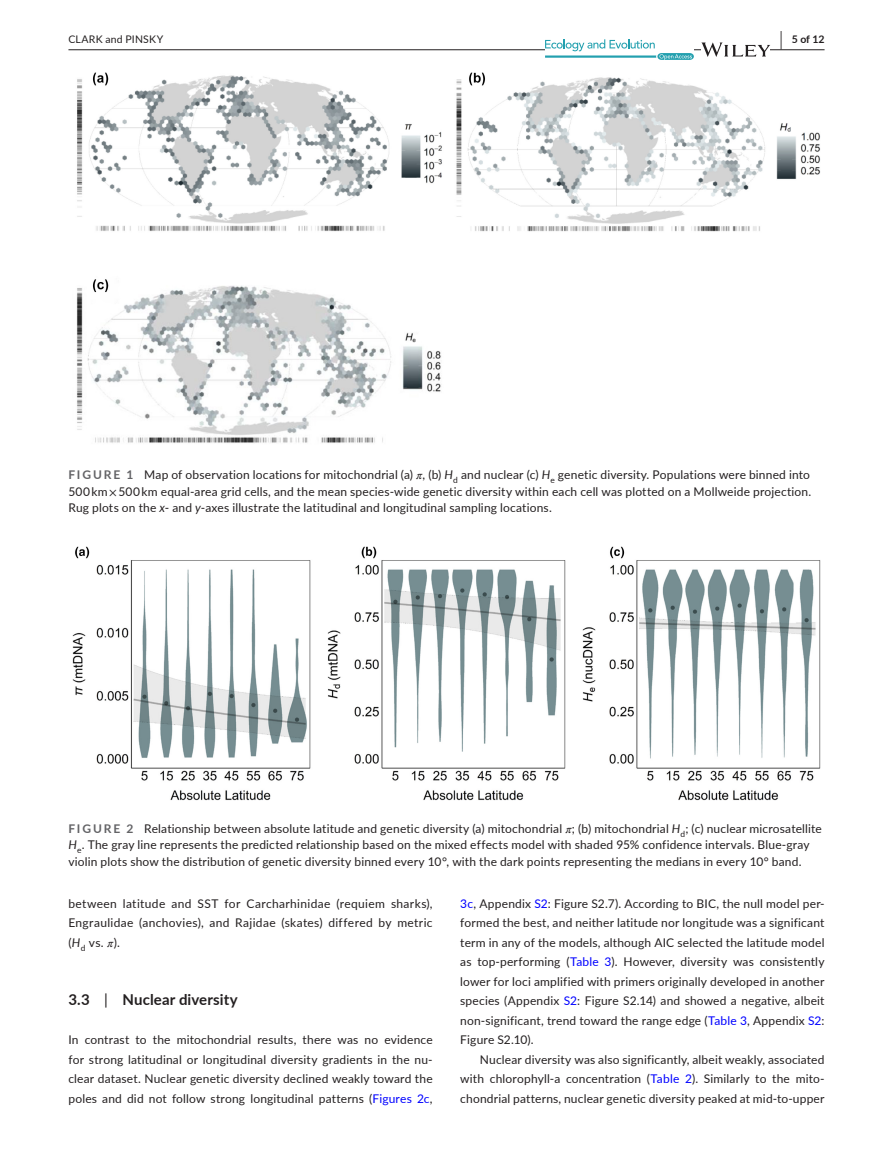
<style>
.page{position:relative;width:893px;height:1174px;background:#fff}
.page>*{position:absolute;margin:0;border:0;box-sizing:border-box;transform-origin:0 0}
.t1{font:700 15px "Lato";letter-spacing:.01em;color:#231f20}
.t2{font:12px/19.5px "Lato";letter-spacing:.015em;color:#231f20;text-align:justify}
.t3{font:10.5px "Lato";letter-spacing:.02em;color:#231f20}
.t4{font:700 10.5px "Lato";color:#231f20}
.s1{font-size:19.5px}
.s2{font-weight:700;color:#636366}
.s3{font-family:"STIX";font-style:italic}
.s4{font-style:italic}
.s5{font-family:"STIX"}
.s6{font-weight:400}
.s7{color:#00f}
</style>
<div class="page">
<hr style="left:68px;top:49px;width:756px;height:1px;background:#231f20">
<svg style="left:545px;top:39px;width:149px;height:21px"></svg>
<svg style="left:701px;top:42px;width:69px;height:15px"></svg>
<img style="left:73px;top:546px;width:747px;height:254px">
<img style="left:77px;top:72px;width:744px;height:371px">
<p class="t3" style="left:68px;top:31px;width:96px">CLARK and PINSKY</p>
<p class="t4" style="left:780px;top:31px;width:46px"><span class="s1">|</span> 5 of 12</p>
<p class="t2" style="left:68px;top:466px;width:744px;line-height:16.5px"><span class="s2">FIGURE 1</span> Map of observation locations for mitochondrial (a) <span class="s3">π</span>, (b) <span class="s4">H</span><sub>d</sub> and nuclear (c) <span class="s4">H</span><sub>e</sub> genetic diversity. Populations were binned into 500 km <span class="s5">×</span> 500 km equal-area grid cells, and the mean species-wide genetic diversity within each cell was plotted on a Mollweide projection.<br>Rug plots on the <span class="s4">x</span>- and <span class="s4">y</span>-axes illustrate the latitudinal and longitudinal sampling locations.</p>
<p class="t2" style="left:68px;top:819px;width:755px;line-height:16.5px;text-align:left"><span class="s2">FIGURE 2</span> Relationship between absolute latitude and genetic diversity (a) mitochondrial <span class="s3">π</span>; (b) mitochondrial <span class="s4">H</span><sub>d</sub>; (c) nuclear microsatellite<br><span class="s4">H</span><sub>e</sub>. The gray line represents the predicted relationship based on the mixed effects model with shaded 95% confidence intervals. Blue-gray violin plots show the distribution of genetic diversity binned every 10°, with the dark points representing the medians in every 10° band.</p>
<p class="t2" style="left:68px;top:893px;width:366px">between latitude and SST for Carcharhinidae (requiem sharks), Engraulidae (anchovies), and Rajidae (skates) differed by metric (<span class="s4">H</span><sub>d</sub> vs. <span class="s3">π</span>).</p>
<p class="t1" style="left:68px;top:989px;width:171px">3.3 <span class="s6">|</span> Nuclear diversity</p>
<p class="t2" style="left:68px;top:1029px;width:366px">In contrast to the mitochondrial results, there was no evidence for strong latitudinal or longitudinal diversity gradients in the nu&shy;clear dataset. Nuclear genetic diversity declined weakly toward the poles and did not follow strong longitudinal patterns (<span class="s7">Figures 2c</span>,</p>
<p class="t2" style="left:460px;top:893px;width:366px"><span class="s7">3c</span>, Appendix <span class="s7">S2</span>: Figure S2.7). According to BIC, the null model per&shy;formed the best, and neither latitude nor longitude was a significant term in any of the models, although AIC selected the latitude model as top-performing (<span class="s7">Table 3</span>). However, diversity was consistently lower for loci amplified with primers originally developed in another species (Appendix <span class="s7">S2</span>: Figure S2.14) and showed a negative, albeit non-significant, trend toward the range edge (<span class="s7">Table 3</span>, Appendix <span class="s7">S2</span>:<br>Figure S2.10).</p>
<p class="t2" style="left:460px;top:1049px;width:366px;text-indent:20px">Nuclear diversity was also significantly, albeit weakly, associated with chlorophyll-a concentration (<span class="s7">Table 2</span>). Similarly to the mito&shy;chondrial patterns, nuclear genetic diversity peaked at mid-to-upper</p>
</div>
